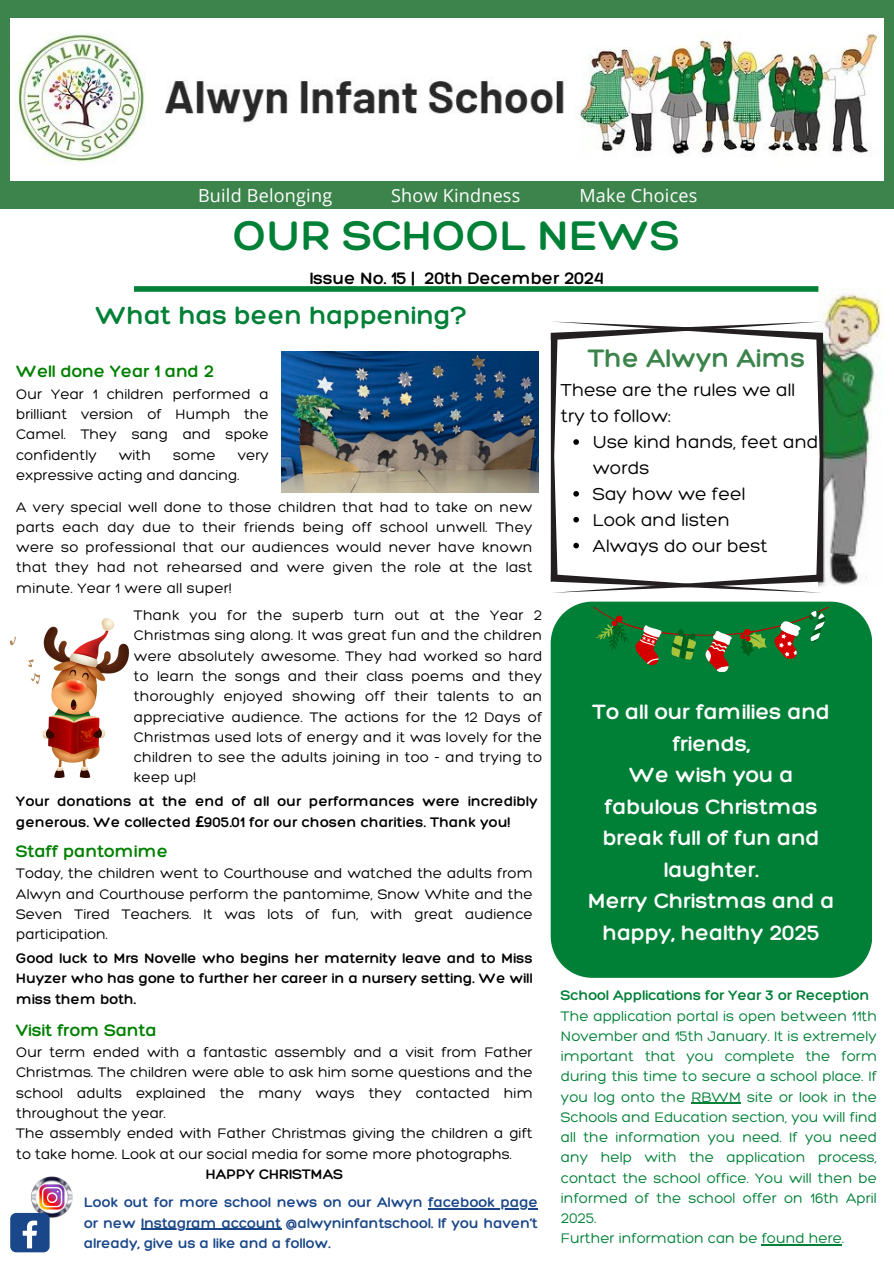
<style>
.page{position:relative;width:894px;height:1264px;background:#fff}
.page>*{position:absolute;margin:0;border:0;box-sizing:border-box;transform-origin:0 0}
.t1{font:300 45px "Hero";color:#008037}
.t2{font:300 27.45px "Hero";color:#3c844c}
.t3{font:300 27px "Hero";color:#008037}
.t4{font:300 22.5px/31.5px "Hero";color:#fff;text-align:center}
.t5{font:300 18.75px/25.8px "Hero";color:#000}
.t6{font:300 18px "Hero";color:#008000}
.t7{font:18px "Open Sans";letter-spacing:.015em;color:#fff}
.t8{font:300 18px "Hero";color:#000}
.t9{font:300 15px/20.2px "Hero";color:#000;text-align:justify}
.t10{font:300 15px/20.2px "Hero";color:#008037;text-align:justify}
.t11{font:300 15px/20.2px "Hero";letter-spacing:.01em;color:#000}
.t12{font:300 15px "Hero";color:#1a4789}
.t13{font:300 15px "Hero";color:#008037}
.s1{font-family:"Noto Sans";font-weight:700}
</style>
<div class="page">
<div style="left:0;top:0;width:893px;height:208px;background:#3c844c"></div>
<img style="left:818px;top:289px;width:65px;height:297px">
<img style="left:10px;top:19px;width:873px;height:162px">
<div style="left:134px;top:286px;width:684px;height:6px;background:#008037"></div>
<div style="left:550px;top:601px;width:322px;height:376px;background:#008037"></div>
<img style="left:31px;top:1176px;width:42px;height:42px">
<div style="left:10px;top:1212px;width:40px;height:40px;background:#1a4789;border-radius:6px"></div>
<svg style="left:23px;top:1220px;width:14px;height:28px"></svg>
<img style="left:281px;top:351px;width:257px;height:141px">
<svg style="left:593px;top:607px;width:236px;height:65px;background:#277a3b"></svg>
<img style="left:10px;top:618px;width:118px;height:159px">
<svg style="left:550px;top:321px;width:272px;height:272px"></svg>
<hr style="left:428px;top:1208px;width:110px;height:1px;background:#1a4789">
<hr style="left:141px;top:1228px;width:140px;height:1px;background:#1a4789">
<hr style="left:691px;top:1102px;width:50px;height:1px;background:#008037">
<hr style="left:761px;top:1244px;width:80px;height:1px;background:#008037">
<p class="t7" style="left:198px;top:182px;width:136px">Build Belonging</p>
<p class="t7" style="left:391px;top:182px;width:131px">Show Kindness</p>
<p class="t7" style="left:579px;top:182px;width:119px">Make Choices</p>
<p class="t1" style="left:233px;top:207px;width:448px">OUR SCHOOL NEWS</p>
<p class="t8" style="left:309px;top:267px;width:295px">Issue No. 15 | 20th December 2024</p>
<p class="t3" style="left:95px;top:298px;width:373px">What has been happening?</p>
<p class="t6" style="left:16px;top:360px;width:199px">Well done Year 1 and 2</p>
<p class="t9" style="left:16px;top:383px;width:254px">Our Year 1 children performed a brilliant version of Humph the Camel. They sang and spoke confidently</p>
<p class="t9" style="left:119px;top:444px;width:34px">with</p>
<p class="t9" style="left:173px;top:444px;width:44px">some</p>
<p class="t9" style="left:16px;top:444px;width:254px;text-indent:221px">very expressive acting and dancing.</p>
<p class="t9" style="left:16px;top:496px;width:517px">A very special well done to those children that had to take on new parts each day due to their friends being off school unwell. They were so professional that our audiences would never have known that they had not rehearsed and were given the role at the last minute. Year 1 were all super!</p>
<p class="t9" style="left:134px;top:605px;width:409px">Thank you for the superb turn out at the Year 2<br>Christmas sing along. It was great fun and the children were absolutely awesome. They had worked so hard to learn the songs and their class poems and they thoroughly enjoyed showing off their talents to an appreciative audience. The actions for the 12 Days of Christmas used lots of energy and it was lovely for the children to see the adults joining in too - and trying to keep up!</p>
<p class="t11" style="left:16px;top:791px;width:523px">Your donations at the end of all our performances were incredibly generous. We collected <span class="s1">£</span>905.01 for our chosen charities. Thank you!</p>
<p class="t6" style="left:16px;top:840px;width:153px">Staff pantomime</p>
<p class="t9" style="left:16px;top:863px;width:518px">Today, the children went to Courthouse and watched the adults from Alwyn and Courthouse perform the pantomime, Snow White and the Seven Tired Teachers. It was lots of fun, with great audience participation.</p>
<p class="t11" style="left:16px;top:947px;width:518px;text-align:justify">Good luck to Mrs Novelle who begins her maternity leave and to Miss Huyzer who has gone to further her career in a nursery setting. We will miss them both.</p>
<p class="t6" style="left:16px;top:1018px;width:142px">Visit from Santa</p>
<p class="t9" style="left:16px;top:1041px;width:518px">Our term ended with a fantastic assembly and a visit from Father Christmas. The children were able to ask him some questions and the school adults explained the many ways they contacted him throughout the year.</p>
<p class="t9" style="left:16px;top:1122px;width:518px">The assembly ended with Father Christmas giving the children a gift to take home. Look at our social media for some more photographs.</p>
<p class="t11" style="left:206px;top:1163px;width:139px">HAPPY CHRISTMAS</p>
<h2 class="t12" style="left:84px;top:1193px;width:455px">Look out for more school news on our Alwyn facebook page</h2>
<p class="t12" style="left:84px;top:1213px;width:455px">or new Instagram account @alwyninfantschool. If you haven’t</p>
<h4 class="t12" style="left:84px;top:1233px;width:247px">already, give us a like and a follow.</h4>
<p class="t2" style="left:588px;top:341px;width:218px">The Alwyn Aims</p>
<p class="t5" style="left:560px;top:377px;width:236px">These are the rules we all try to follow:</p>
<p class="t5" style="left:592px;top:429px;width:227px">Use kind hands, feet and words</p>
<h4 class="t5" style="left:592px;top:480px;width:154px">Say how we feel</h4>
<h1 class="t5" style="left:592px;top:506px;width:139px">Look and listen</h1>
<h4 class="t5" style="left:592px;top:532px;width:176px">Always do our best</h4>
<p class="t4" style="left:588px;top:695px;width:248px">To all our families and friends,<br>We wish you a fabulous Christmas break full of fun and laughter.<br>Merry Christmas and a happy, healthy 2025</p>
<p class="t13" style="left:560px;top:986px;width:310px">School Applications for Year 3 or Reception</p>
<p class="t10" style="left:560px;top:1005px;width:317px">The application portal is open between 11th November and 15th January. It is extremely important that you complete the form during this time to secure a school place. If you log onto the RBWM site or look in the Schools and Education section, you will find all the information you need. If you need any help with the application process, contact the school office. You will then be informed of the school offer on 16th April 2025.</p>
<p class="t10" style="left:560px;top:1227px;width:285px">Further information can be found here.</p>
</div>
